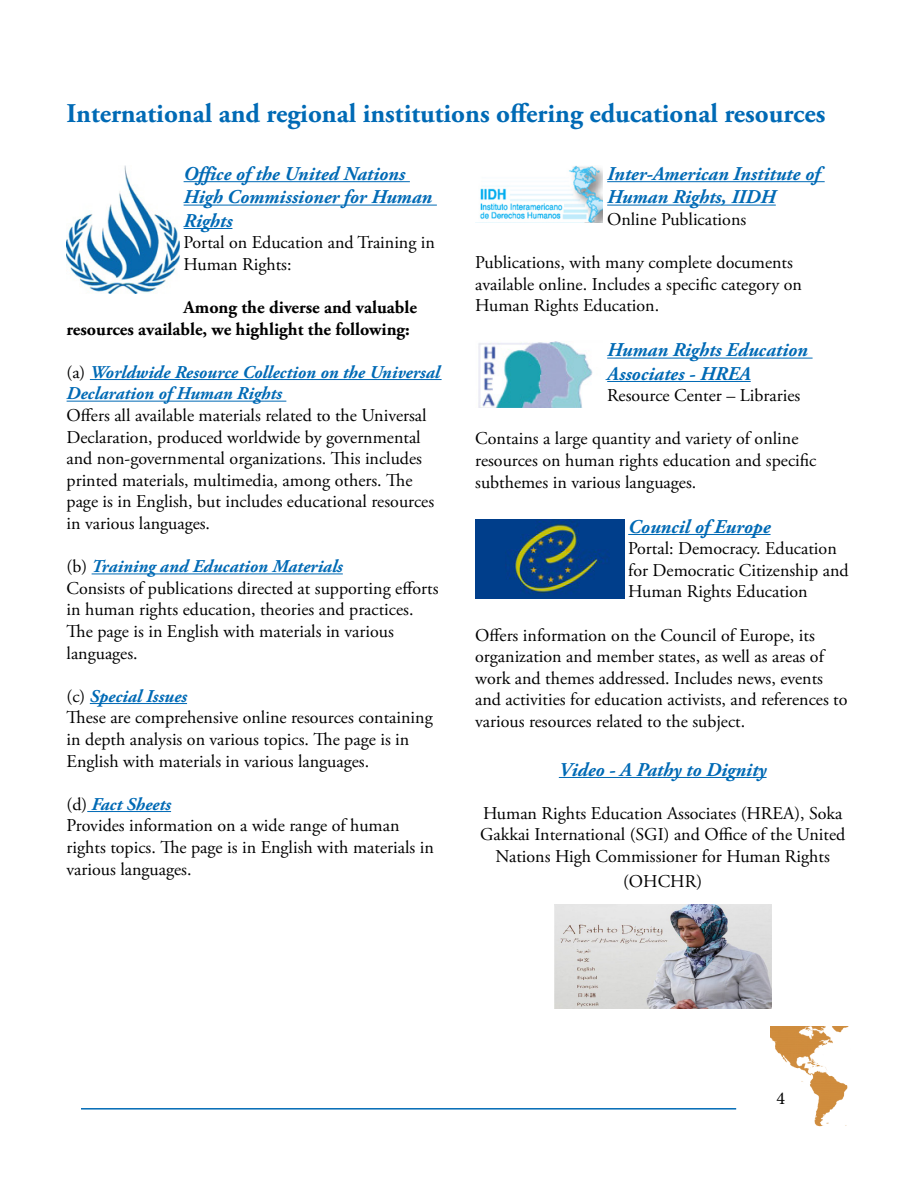
<style>
.page{position:relative;width:918px;height:1188px;background:#fff}
.page>*{position:absolute;margin:0;border:0;box-sizing:border-box;transform-origin:0 0}
.t1{font:700 27px "Adobe Garamond Pro";color:#006ab5}
.t2{font:italic 700 19.5px/23.4px "Adobe Garamond Pro";color:#006ab5}
.t3{font:18px/21.6px "Adobe Garamond Pro";color:#000}
.t4{font:700 18px/21.6px "Adobe Garamond Pro";color:#000}
.t5{font:italic 700 18px/21.6px "Adobe Garamond Pro";color:#006ab5}
.t6{font:18px "Minion Pro";color:#000}
.s1{font-weight:400;font-style:normal;color:#000}
.s2{font-weight:700;font-style:italic;color:#006ab5}
</style>
<div class="page">
<hr style="left:184px;top:181px;width:226px;height:1px;background:#006ab5">
<hr style="left:184px;top:205px;width:253px;height:1px;background:#006ab5">
<hr style="left:184px;top:228px;width:48px;height:1px;background:#006ab5">
<hr style="left:90px;top:379px;width:352px;height:1px;background:#006ab5">
<hr style="left:67px;top:401px;width:219px;height:1px;background:#006ab5">
<hr style="left:92px;top:573px;width:251px;height:1px;background:#006ab5">
<hr style="left:90px;top:703px;width:97px;height:1px;background:#006ab5">
<hr style="left:87px;top:811px;width:84px;height:1px;background:#006ab5">
<hr style="left:607px;top:181px;width:218px;height:1px;background:#006ab5">
<hr style="left:607px;top:205px;width:169px;height:1px;background:#006ab5">
<hr style="left:607px;top:358px;width:206px;height:1px;background:#006ab5">
<hr style="left:607px;top:381px;width:144px;height:1px;background:#006ab5">
<hr style="left:628px;top:534px;width:143px;height:1px;background:#006ab5">
<hr style="left:559px;top:777px;width:208px;height:1px;background:#006ab5">
<img style="left:67px;top:166px;width:113px;height:127px">
<img style="left:475px;top:166px;width:128px;height:57px">
<img style="left:478px;top:341px;width:115px;height:67px">
<img style="left:475px;top:520px;width:149px;height:79px">
<hr style="left:81px;top:1108px;width:655px;height:2px;background:#006ab5">
<img style="left:770px;top:1027px;width:78px;height:100px">
<img style="left:555px;top:905px;width:217px;height:104px">
<h1 class="t1" style="left:67px;top:98px;width:760px">International and regional institutions offering educational resources</h1>
<p class="t2" style="left:184px;top:162px;width:250px">Office of the United Nations<br>High Commissioner for Human<br>Rights</p>
<p class="t3" style="left:184px;top:232px;width:253px">Portal on Education and Training in<br>Human Rights:</p>
<p class="t4" style="left:67px;top:297px;width:352px;text-indent:117px">Among the diverse and valuable resources available, we highlight the following:</p>
<p class="t5" style="left:67px;top:362px;width:375px"><span class="s1">(a)</span> Worldwide Resource Collection on the Universal<br>Declaration of Human Rights</p>
<p class="t3" style="left:67px;top:405px;width:369px">Offers all available materials related to the Universal Declaration, produced worldwide by governmental and non-governmental organizations. This includes printed materials, multimedia, among others. The page is in English, but includes educational resources in various languages.</p>
<p class="t3" style="left:67px;top:556px;width:374px">(b) <span class="s2">Training and Education Materials<br></span>Consists of publications directed at supporting efforts in human rights education, theories and practices.<br>The page is in English with materials in various languages.</p>
<p class="t3" style="left:67px;top:686px;width:368px">(c) <span class="s2">Special Issues<br></span>These are comprehensive online resources containing in depth analysis on various topics. The page is in English with materials in various languages.</p>
<p class="t3" style="left:67px;top:794px;width:369px">(d) <span class="s2">Fact Sheets<br></span>Provides information on a wide range of human rights topics. The page is in English with materials in various languages.</p>
<p class="t2" style="left:607px;top:162px;width:214px">Inter-American Institute of<br>Human Rights, IIDH</p>
<p class="t3" style="left:607px;top:209px;width:141px">Online Publications</p>
<p class="t3" style="left:475px;top:252px;width:328px">Publications, with many complete documents available online. Includes a specific category on<br>Human Rights Education.</p>
<p class="t2" style="left:607px;top:339px;width:202px">Human Rights Education<br>Associates - HREA</p>
<p class="t3" style="left:607px;top:385px;width:195px">Resource Center – Libraries</p>
<p class="t3" style="left:475px;top:428px;width:343px">Contains a large quantity and variety of online resources on human rights education and specific subthemes in various languages.</p>
<p class="t2" style="left:628px;top:515px;width:144px">Council of Europe</p>
<p class="t3" style="left:628px;top:538px;width:222px">Portal: Democracy. Education for Democratic Citizenship and<br>Human Rights Education</p>
<p class="t3" style="left:475px;top:625px;width:374px">Offers information on the Council of Europe, its organization and member states, as well as areas of work and themes addressed. Includes news, events and activities for education activists, and references to various resources related to the subject.</p>
<p class="t2" style="left:559px;top:758px;width:209px">Video - A Pathy to Dignity</p>
<p class="t3" style="left:480px;top:803px;width:367px;text-align:center">Human Rights Education Associates (HREA), Soka<br>Gakkai International (SGI) and Office of the United<br>Nations High Commissioner for Human Rights</p>
<p class="t3" style="left:623px;top:871px;width:80px">(OHCHR)</p>
<p class="t6" style="left:776px;top:1086px;width:10px">4</p>
</div>
